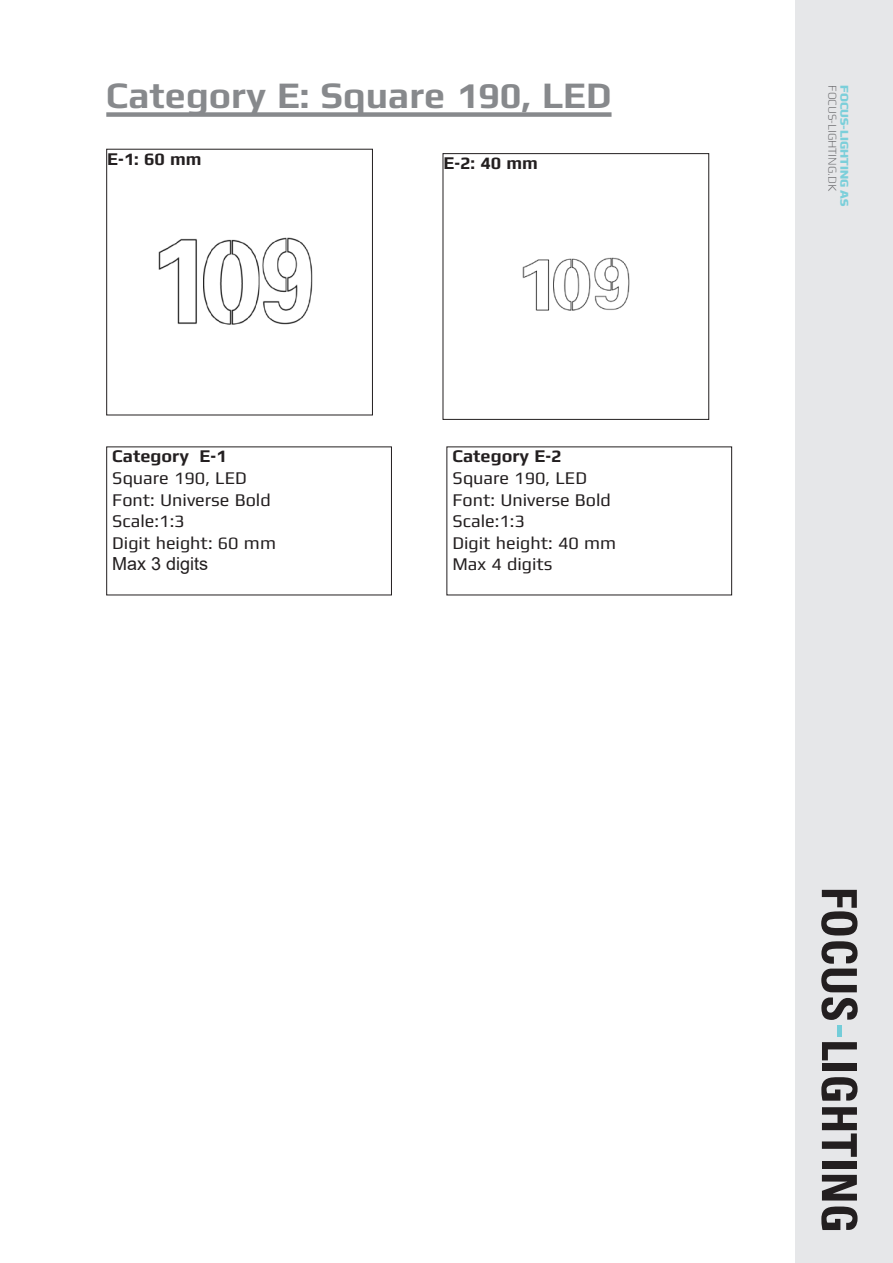
<style>
.page{position:relative;width:893px;height:1263px;background:#fff}
.page>*{position:absolute;margin:0;border:0;box-sizing:border-box;transform-origin:0 0}
.Overskrift{font:700 37.5px "Mdd";color:#87898c}
.t1{font:18px "Mdd";color:#231f20}
.t2{font:700 18px "Mdd";color:#231f20}
.t3{font:18px "Arial";color:#231f20}
.t4{font:300 12px "Mdd";color:#636366}
.t5{font:800 12px "Mdd";color:#7bcfda}
</style>
<div class="page">
<div style="left:795px;top:0;width:98px;height:1263px;background:#e6e7e9"></div>
<svg style="left:821px;top:890px;width:36px;height:45px"></svg>
<svg style="left:821px;top:941px;width:37px;height:79px"></svg>
<svg style="left:822px;top:1042px;width:35px;height:18px"></svg>
<div style="left:822px;top:1064px;width:35px;height:7px;background:#231f20"></div>
<svg style="left:821px;top:1077px;width:36px;height:24px"></svg>
<svg style="left:822px;top:1107px;width:35px;height:50px"></svg>
<div style="left:822px;top:1161px;width:35px;height:7px;background:#231f20"></div>
<svg style="left:822px;top:1175px;width:35px;height:25px"></svg>
<svg style="left:821px;top:1206px;width:36px;height:24px"></svg>
<div style="left:837px;top:1024px;width:5px;height:12px;background:#74cdd9"></div>
<div style="left:106px;top:112px;width:505px;height:5px;background:#87898c"></div>
<div style="left:106px;top:149px;width:267px;height:266px;border:1px solid #231f20"></div>
<div style="left:198px;top:237px;width:68px;height:91px;background:linear-gradient(to bottom,#fff,#fff)"></div>
<img style="left:204px;top:237px;width:59px;height:91px">
<img style="left:260px;top:237px;width:53px;height:89px">
<div style="left:153px;top:236px;width:49px;height:91px;background:#fff"></div>
<img style="left:158px;top:238px;width:39px;height:86px">
<div style="left:106px;top:446px;width:286px;height:149px;border:1px solid #231f20"></div>
<div style="left:443px;top:153px;width:266px;height:267px;border:1px solid #231f20"></div>
<img style="left:554px;top:258px;width:37px;height:53px">
<img style="left:594px;top:257px;width:36px;height:53px">
<img style="left:522px;top:259px;width:28px;height:52px">
<p class="Overskrift" style="left:106px;top:76px;width:507px">Category E: Square 190, LED</p>
<p class="t2" style="left:107px;top:149px;width:96px">E-1: 60 mm</p>
<p class="t2" style="left:443px;top:154px;width:96px">E-2: 40 mm</p>
<p class="t2" style="left:112px;top:447px;width:116px">Category E-1</p>
<p class="t1" style="left:112px;top:468px;width:136px">Square 190, LED</p>
<p class="t1" style="left:112px;top:490px;width:160px">Font: Universe Bold</p>
<p class="t1" style="left:112px;top:512px;width:74px">Scale:1:3</p>
<p class="t1" style="left:112px;top:533px;width:165px">Digit height: 60 mm</p>
<p class="t3" style="left:112px;top:552px;width:98px">Max 3 digits</p>
<p class="t2" style="left:452px;top:447px;width:111px">Category E-2</p>
<p class="t1" style="left:452px;top:468px;width:136px">Square 190, LED</p>
<p class="t1" style="left:452px;top:490px;width:160px">Font: Universe Bold</p>
<p class="t1" style="left:452px;top:512px;width:74px">Scale:1:3</p>
<p class="t1" style="left:452px;top:533px;width:165px">Digit height: 40 mm</p>
<p class="t1" style="left:452px;top:555px;width:102px">Max 4 digits</p>
<p class="t4" style="left:839px;top:85px;width:107px;rotate:90deg">FOCUS-LIGHTING.DK</p>
<p class="t5" style="left:851px;top:85px;width:123px;rotate:90deg">FOCUS-LIGHTING AS</p>
</div>
